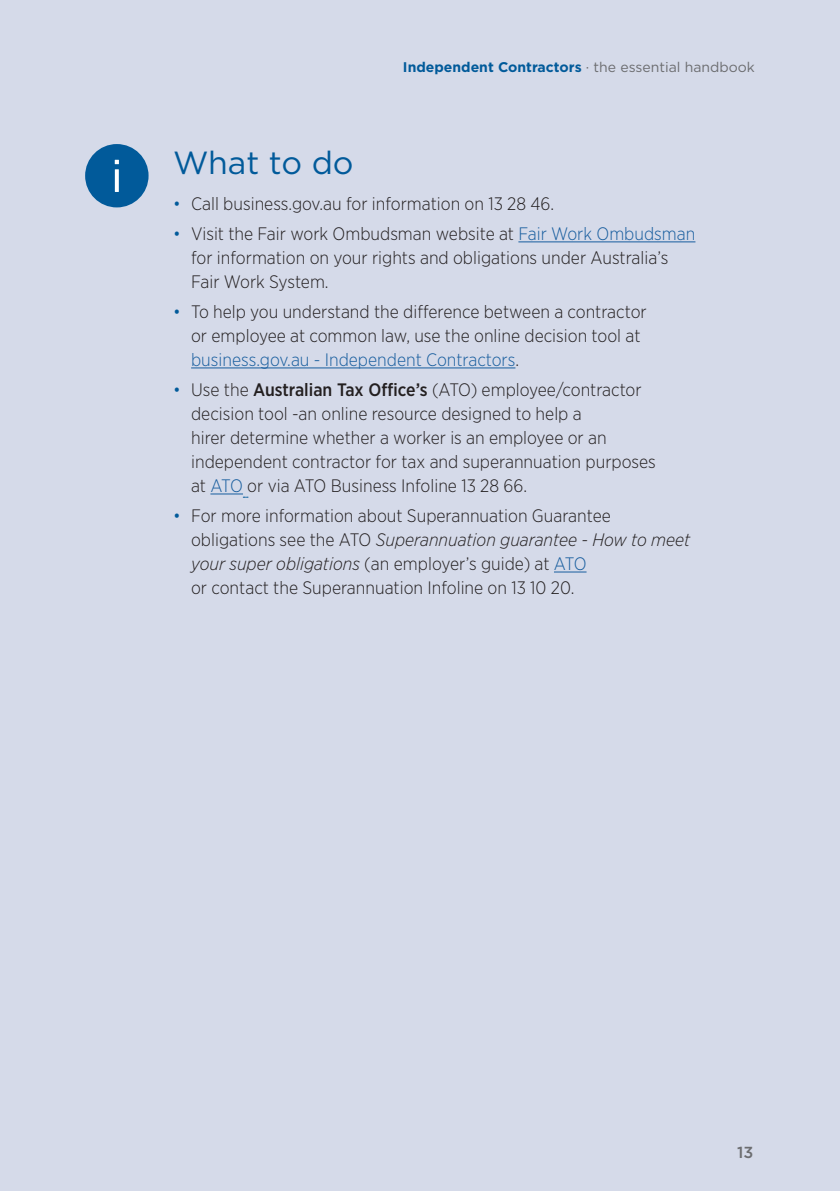
<style>
.page{position:relative;width:840px;height:1191px;background:#fff}
.page>*{position:absolute;margin:0;border:0;box-sizing:border-box;transform-origin:0 0}
.t1{font:32px "Gotham";letter-spacing:-.005em;color:#015a9a}
.t2{font:300 18px/24px "Gotham Narrow";color:#231f20}
.t3{font:500 16px "Gotham";color:#6c6d70}
.t4{font:700 14px "Gotham";color:#015a9a}
.s1{font-weight:400;color:#6c6d70}
.s2{color:#015a9a}
.s3{color:#175d9e}
.s4{font-weight:500}
.s5{font-style:italic}
</style>
<div class="page">
<div style="left:0;top:0;width:839px;height:1191px;background:#d5dae9"></div>
<hr style="left:518px;top:241px;width:177px;height:1px;background:#175d9e">
<hr style="left:191px;top:367px;width:324px;height:1px;background:#175d9e">
<hr style="left:210px;top:493px;width:33px;height:1px;background:#175d9e">
<hr style="left:553px;top:571px;width:33px;height:1px;background:#175d9e">
<div style="left:85px;top:144px;width:63px;height:63px;background:#015a9a;border-radius:50%"></div>
<svg style="left:115px;top:160px;width:4px;height:4px"></svg>
<svg style="left:115px;top:169px;width:4px;height:23px"></svg>
<p class="t4" style="left:403px;top:58px;width:353px">Independent Contractors <span class="s1">· the essential handbook</span></p>
<h3 class="t1" style="left:173px;top:142px;width:182px">What to do</h3>
<p class="t2" style="left:173px;top:191px;width:382px"><span class="s2">•</span> Call business.gov.au for information on 13 28 46.</p>
<p class="t2" style="left:191px;top:221px;width:505px;text-indent:-18px"><span class="s2">•</span> Visit the Fair work Ombudsman website at <span class="s3">Fair Work Ombudsman </span>for information on your rights and obligations under Australia’s<br>Fair Work System.</p>
<p class="t2" style="left:191px;top:299px;width:457px;text-indent:-18px"><span class="s2">•</span> To help you understand the difference between a contractor or employee at common law, use the online decision tool at <span class="s3">business.gov.au - Independent Contractors</span>.</p>
<p class="t2" style="left:191px;top:377px;width:466px;text-indent:-18px"><span class="s2">•</span> Use the <span class="s4">Australian Tax Office’s</span> (ATO) employee/contractor decision tool -an online resource designed to help a<br>hirer determine whether a worker is an employee or an independent contractor for tax and superannuation purposes at <span class="s3">ATO</span> or via ATO Business Infoline 13 28 66.</p>
<p class="t2" style="left:191px;top:503px;width:500px;text-indent:-18px"><span class="s2">•</span> For more information about Superannuation Guarantee obligations see the ATO <span class="s5">Superannuation guarantee - How to meet your super obligations</span> (an employer’s guide) at <span class="s3">ATO<br></span>or contact the Superannuation Infoline on 13 10 20.</p>
<p class="t3" style="left:736px;top:1142px;width:18px">13</p>
</div>
